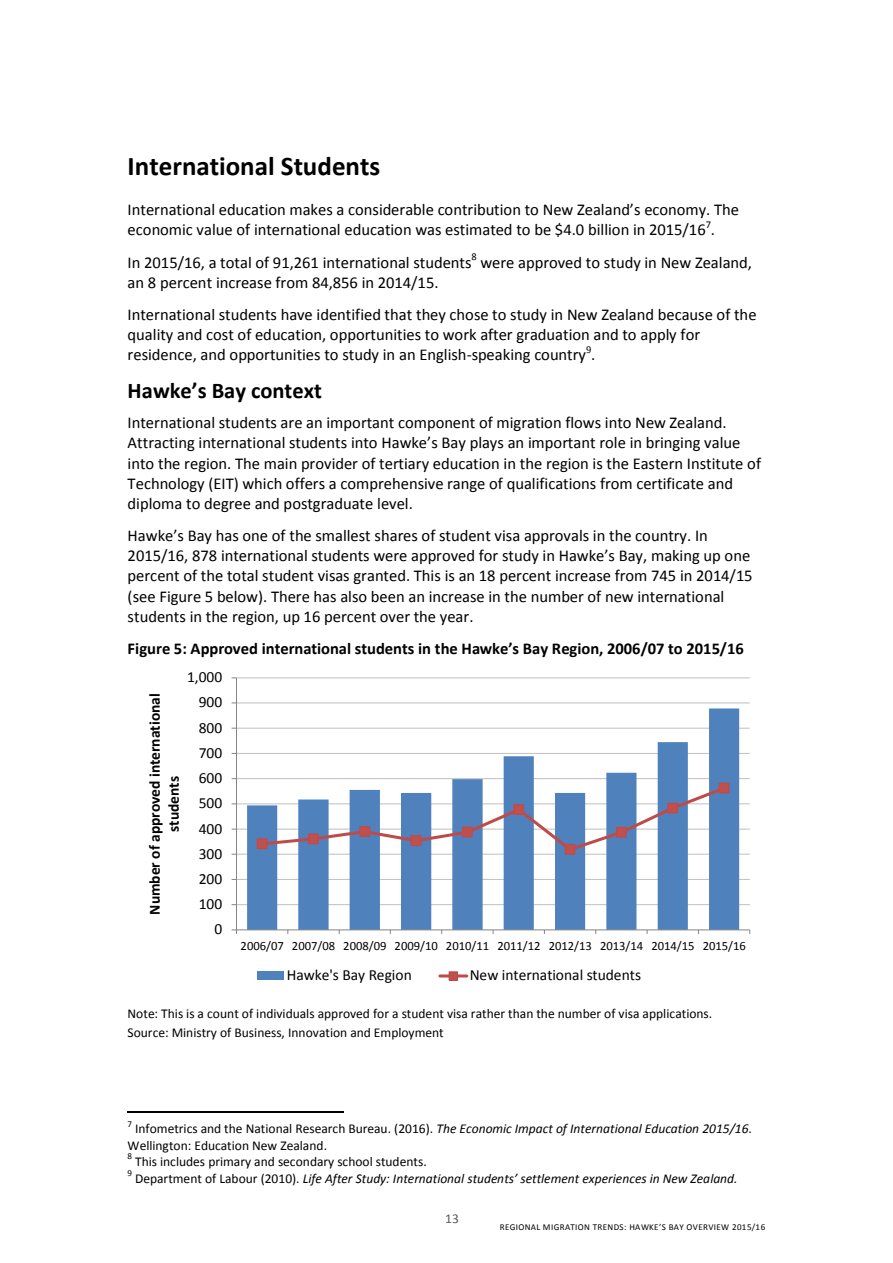
<style>
.page{position:relative;width:893px;height:1263px;background:#fff}
.page>*{position:absolute;margin:0;border:0;box-sizing:border-box;transform-origin:0 0}
.t1{font:700 27px "Calibri";color:#000}
.t2{font:700 22.5px "Calibri";color:#000}
.t3{font:16.5px/20.1px "Calibri";color:#000}
.t4{font:700 16.5px "Calibri";color:#000}
.t5{font:15.45px "Calibri";color:#000}
.t6{font:700 15.45px/18.9px "Calibri";letter-spacing:-.005em;color:#000;text-align:center}
.t7{font:13.5px/16.5px "Calibri";color:#000}
.t8{font:italic 13.5px "Calibri";color:#000}
.t9{font:13.5px "Calibri";color:#595959}
.t10{font:12.6px "Calibri";color:#000}
.t11{font:10.5px "Calibri";color:#000}
.t12{font:9px "Calibri";letter-spacing:.04em;color:#000}
.s1{font-style:italic}
.s2{font-style:normal}
</style>
<div class="page">
<hr style="left:128px;top:1112px;width:216px;height:1px;background:#000">
<hr style="left:236px;top:904px;width:514px;height:1px;background:#c9c9c9">
<hr style="left:236px;top:879px;width:514px;height:1px;background:#c3c3c3">
<hr style="left:236px;top:854px;width:514px;height:1px;background:#d2d2d2">
<hr style="left:236px;top:829px;width:514px;height:1px;background:#d6d6d6">
<hr style="left:236px;top:803px;width:514px;height:1px;background:#d7d7d7">
<hr style="left:236px;top:778px;width:514px;height:1px;background:#c8c8c8">
<hr style="left:236px;top:753px;width:514px;height:1px;background:#c4c4c4">
<hr style="left:236px;top:728px;width:514px;height:1px;background:#d3d3d3">
<hr style="left:236px;top:702px;width:514px;height:1px;background:#dadada">
<hr style="left:236px;top:677px;width:514px;height:1px;background:#d6d6d6">
<svg style="left:247px;top:708px;width:492px;height:221px"></svg>
<hr style="left:236px;top:678px;width:1px;height:252px;background:#868686">
<hr style="left:236px;top:929px;width:514px;height:1px;background:#868686">
<svg style="left:232px;top:929px;width:5px;height:5px"></svg>
<svg style="left:259px;top:784px;width:469px;height:69px"></svg>
<div style="left:257px;top:839px;width:10px;height:10px;background:#c0504d"></div>
<div style="left:257px;top:838px;width:10px;height:11px;border:1px solid #be4b48"></div>
<div style="left:309px;top:834px;width:9px;height:10px;background:#c0504d"></div>
<div style="left:308px;top:833px;width:11px;height:11px;border:1px solid #be4b48"></div>
<div style="left:360px;top:827px;width:10px;height:9px;background:#c0504d"></div>
<div style="left:359px;top:826px;width:11px;height:11px;border:1px solid #be4b48"></div>
<div style="left:411px;top:836px;width:10px;height:9px;background:#c0504d"></div>
<div style="left:411px;top:835px;width:10px;height:11px;border:1px solid #be4b48"></div>
<div style="left:462px;top:827px;width:10px;height:10px;background:#c0504d"></div>
<div style="left:462px;top:827px;width:11px;height:10px;border:1px solid #be4b48"></div>
<div style="left:514px;top:805px;width:10px;height:9px;background:#c0504d"></div>
<div style="left:513px;top:804px;width:11px;height:11px;border:1px solid #be4b48"></div>
<div style="left:565px;top:844px;width:10px;height:10px;background:#c0504d"></div>
<div style="left:565px;top:844px;width:10px;height:11px;border:1px solid #be4b48"></div>
<div style="left:616px;top:827px;width:10px;height:10px;background:#c0504d"></div>
<div style="left:616px;top:827px;width:11px;height:11px;border:1px solid #be4b48"></div>
<div style="left:668px;top:803px;width:10px;height:10px;background:#c0504d"></div>
<div style="left:667px;top:803px;width:11px;height:10px;border:1px solid #be4b48"></div>
<div style="left:719px;top:783px;width:10px;height:10px;background:#c0504d"></div>
<div style="left:257px;top:972px;width:27px;height:8px;background:#4f81bd"></div>
<hr style="left:440px;top:974px;width:27px;height:3px;background:#be4b48">
<div style="left:449px;top:972px;width:9px;height:8px;background:#c0504d"></div>
<div style="left:449px;top:971px;width:9px;height:10px;border:1px solid #be4b48"></div>
<h1 class="t1" style="left:128px;top:154px;width:254px">International Students</h1>
<p class="t3" style="left:128px;top:201px;width:613px">International education makes a considerable contribution to New Zealand’s economy. The economic value of international education was estimated to be $4.0 billion in 2015/16 .</p>
<p class="t11" style="left:706px;top:220px;width:7px">7</p>
<p class="t3" style="left:128px;top:254px;width:345px">In 2015/16, a total of 91,261 international students</p>
<p class="t11" style="left:472px;top:252px;width:7px">8</p>
<p class="t3" style="left:481px;top:254px;width:273px">were approved to study in New Zealand,</p>
<p class="t3" style="left:128px;top:274px;width:312px">an 8 percent increase from 84,856 in 2014/15.</p>
<p class="t3" style="left:128px;top:306px;width:630px">International students have identified that they chose to study in New Zealand because of the quality and cost of education, opportunities to work after graduation and to apply for residence, and opportunities to study in an English-speaking country .</p>
<p class="t11" style="left:586px;top:345px;width:7px">9</p>
<h2 class="t2" style="left:128px;top:381px;width:196px">Hawke’s Bay context</h2>
<p class="t3" style="left:128px;top:414px;width:635px">International students are an important component of migration flows into New Zealand.<br>Attracting international students into Hawke’s Bay plays an important role in bringing value into the region. The main provider of tertiary education in the region is the Eastern Institute of Technology (EIT) which offers a comprehensive range of qualifications from certificate and diploma to degree and postgraduate level.</p>
<p class="t3" style="left:128px;top:527px;width:627px">Hawke’s Bay has one of the smallest shares of student visa approvals in the country. In 2015/16, 878 international students were approved for study in Hawke’s Bay, making up one percent of the total student visas granted. This is an 18 percent increase from 745 in 2014/15 (see Figure 5 below). There has also been an increase in the number of new international students in the region, up 16 percent over the year.</p>
<p class="t4" style="left:128px;top:641px;width:618px">Figure 5: Approved international students in the Hawke’s Bay Region, 2006/07 to 2015/16</p>
<p class="t6" style="left:147px;top:915px;width:223px;rotate:-90deg">Number of approved international students</p>
<p class="t5" style="left:187px;top:671px;width:37px">1,000</p>
<p class="t5" style="left:199px;top:696px;width:25px">900</p>
<p class="t5" style="left:199px;top:721px;width:25px">800</p>
<p class="t5" style="left:199px;top:746px;width:25px">700</p>
<p class="t5" style="left:199px;top:771px;width:25px">600</p>
<p class="t5" style="left:199px;top:797px;width:25px">500</p>
<p class="t5" style="left:199px;top:822px;width:25px">400</p>
<p class="t5" style="left:199px;top:847px;width:25px">300</p>
<p class="t5" style="left:199px;top:872px;width:25px">200</p>
<p class="t5" style="left:199px;top:898px;width:25px">100</p>
<p class="t5" style="left:214px;top:923px;width:9px">0</p>
<p class="t10" style="left:241px;top:940px;width:507px">2006/07 2007/08 2008/09 2009/10 2010/11 2011/12 2012/13 2013/14 2014/15 2015/16</p>
<p class="t5" style="left:287px;top:969px;width:127px">Hawke's Bay Region</p>
<p class="t5" style="left:470px;top:969px;width:173px">New international students</p>
<p class="t7" style="left:128px;top:1006px;width:586px">Note: This is a count of individuals approved for a student visa rather than the number of visa applications.</p>
<p class="t7" style="left:128px;top:1026px;width:318px">Source: Ministry of Business, Innovation and Employment</p>
<p class="t12" style="left:128px;top:1120px;width:6px">7</p>
<p class="t7" style="left:128px;top:1122px;width:626px;text-indent:8px">Infometrics and the National Research Bureau. (2016). <span class="s1">The Economic Impact of International Education 2015/16</span>.<br>Wellington: Education New Zealand.</p>
<p class="t12" style="left:128px;top:1153px;width:6px">8</p>
<p class="t7" style="left:135px;top:1155px;width:293px">This includes primary and secondary school students.</p>
<p class="t12" style="left:128px;top:1169px;width:6px">9</p>
<p class="t8" style="left:135px;top:1173px;width:604px"><span class="s2">Department of Labour (2010).</span> Life After Study: International students’ settlement experiences in New Zealand.</p>
<p class="t9" style="left:445px;top:1213px;width:15px">13</p>
<p class="t12" style="left:500px;top:1223px;width:267px">REGIONAL MIGRATION TRENDS: HAWKE’S BAY OVERVIEW 2015/16</p>
</div>
